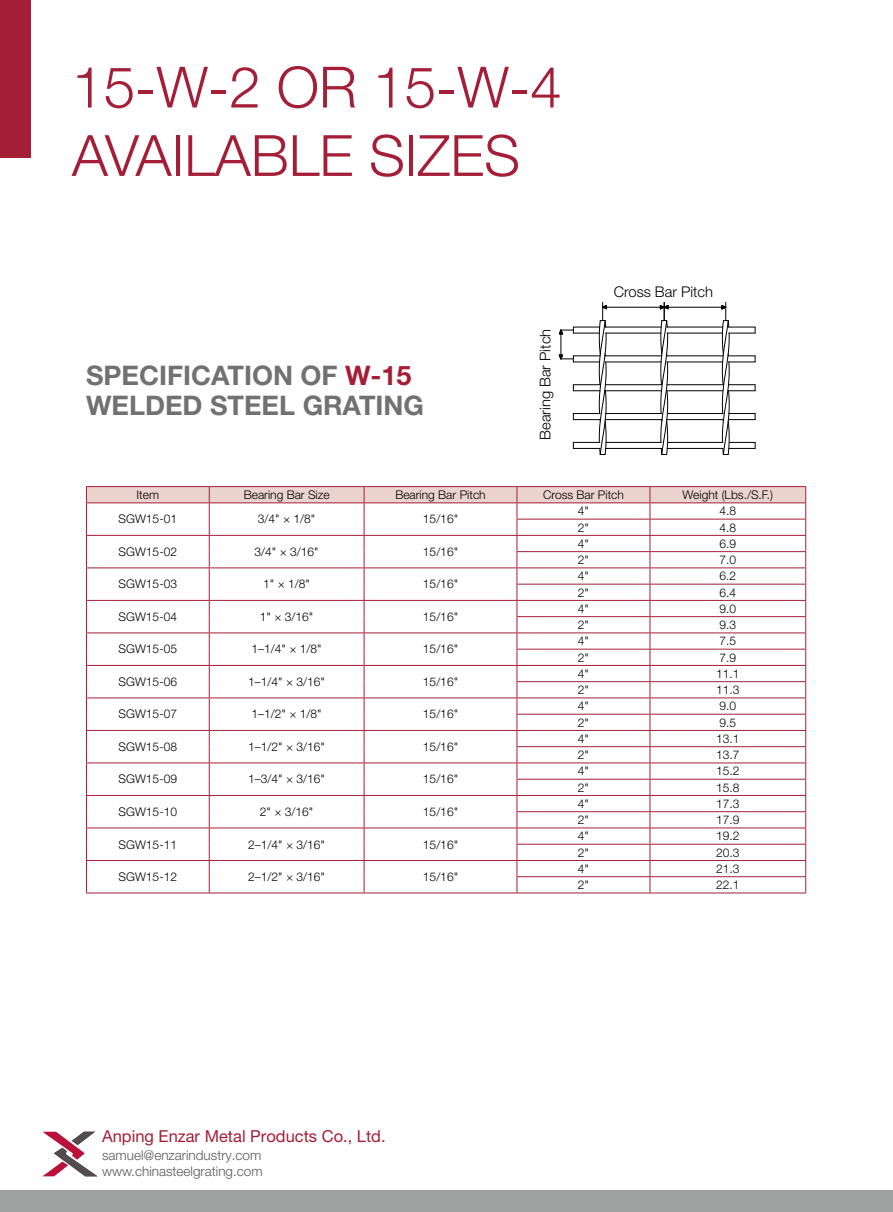
<style>
.page{position:relative;width:893px;height:1212px;background:#fff}
.page>*{position:absolute;margin:0;border:0;box-sizing:border-box;transform-origin:0 0}
.t1{font:300 57px/68.4px "Helvetica Neue LT Pro";color:#a51e37}
.t2{font:700 27px/30px "Helvetica Neue LT Pro";color:#727171}
.t3{font:16.5px "Helvetica Neue LT Pro";color:#a51e37}
.t4{font:300 14.7px "Helvetica Neue LT Pro";color:#000}
.t5{font:300 13.5px/16.2px "Helvetica Neue LT Pro";color:#5c5a5a}
.t6{font:300 12px "Helvetica Neue LT Pro";color:#000}
.s1{color:#a51e37}
</style>
<div class="page">
<div style="left:0;top:1191px;width:893px;height:21px;background:#9fa0a0"></div>
<div style="left:0;top:0;width:31px;height:158px;background:#a51e37"></div>
<svg style="left:43px;top:1131px;width:54px;height:45px"></svg>
<hr style="left:86px;top:486px;width:123px;height:1px;background:#a51e37">
<hr style="left:209px;top:486px;width:155px;height:1px;background:#a51e37">
<hr style="left:364px;top:486px;width:153px;height:1px;background:#a51e37">
<hr style="left:517px;top:486px;width:133px;height:1px;background:#a51e37">
<hr style="left:650px;top:486px;width:156px;height:1px;background:#a51e37">
<svg style="left:86px;top:487px;width:720px;height:405px"></svg>
<hr style="left:86px;top:892px;width:123px;height:1px;background:#a51e37">
<hr style="left:209px;top:892px;width:155px;height:1px;background:#a51e37">
<hr style="left:364px;top:892px;width:153px;height:1px;background:#a51e37">
<hr style="left:517px;top:892px;width:133px;height:1px;background:#a51e37">
<hr style="left:650px;top:892px;width:156px;height:1px;background:#a51e37">
<hr style="left:606px;top:448px;width:56px;height:1px;background:#000">
<hr style="left:667px;top:448px;width:56px;height:1px;background:#000">
<hr style="left:606px;top:442px;width:55px;height:1px;background:#000">
<hr style="left:668px;top:442px;width:55px;height:1px;background:#000">
<hr style="left:605px;top:419px;width:57px;height:1px;background:#000">
<hr style="left:667px;top:419px;width:56px;height:1px;background:#000">
<hr style="left:606px;top:413px;width:56px;height:1px;background:#000">
<hr style="left:667px;top:413px;width:56px;height:1px;background:#000">
<hr style="left:605px;top:390px;width:56px;height:1px;background:#000">
<hr style="left:667px;top:390px;width:56px;height:1px;background:#000">
<hr style="left:605px;top:384px;width:57px;height:1px;background:#000">
<hr style="left:667px;top:384px;width:56px;height:1px;background:#000">
<hr style="left:605px;top:362px;width:56px;height:1px;background:#000">
<hr style="left:667px;top:362px;width:56px;height:1px;background:#000">
<hr style="left:605px;top:355px;width:57px;height:1px;background:#000">
<hr style="left:667px;top:355px;width:56px;height:1px;background:#000">
<hr style="left:606px;top:333px;width:55px;height:1px;background:#000">
<hr style="left:667px;top:333px;width:55px;height:1px;background:#000">
<hr style="left:605px;top:327px;width:56px;height:1px;background:#000">
<hr style="left:667px;top:327px;width:56px;height:1px;background:#000">
<hr style="left:606px;top:307px;width:54px;height:1px;background:#000">
<hr style="left:668px;top:307px;width:54px;height:1px;background:#000">
<svg style="left:721px;top:302px;width:35px;height:153px"></svg>
<svg style="left:659px;top:302px;width:10px;height:153px"></svg>
<svg style="left:558px;top:302px;width:50px;height:153px"></svg>
<h1 class="t1" style="left:72px;top:52px;width:491px">15-W-2 OR 15-W-4<br>AVAILABLE SIZES</h1>
<h2 class="t2" style="left:86px;top:359px;width:339px">SPECIFICATION OF <span class="s1">W-15<br></span>WELDED STEEL GRATING</h2>
<p class="t4" style="left:536px;top:440px;width:113px;rotate:-90deg">Bearing Bar Pitch</p>
<p class="t4" style="left:614px;top:283px;width:101px">Cross Bar Pitch</p>
<p class="t6" style="left:137px;top:487px;width:24px">Item</p>
<p class="t6" style="left:244px;top:487px;width:87px">Bearing Bar Size</p>
<p class="t6" style="left:395px;top:487px;width:92px">Bearing Bar Pitch</p>
<p class="t6" style="left:543px;top:487px;width:82px">Cross Bar Pitch</p>
<p class="t6" style="left:683px;top:487px;width:92px">Weight (Lbs./S.F.)</p>
<p class="t6" style="left:119px;top:512px;width:60px">SGW15-01</p>
<p class="t6" style="left:258px;top:512px;width:59px">3/4" × 1/8"</p>
<p class="t6" style="left:423px;top:512px;width:37px">15/16"</p>
<p class="t6" style="left:578px;top:504px;width:13px">4"</p>
<p class="t6" style="left:719px;top:504px;width:18px">4.8</p>
<p class="t6" style="left:578px;top:520px;width:13px">2"</p>
<p class="t6" style="left:719px;top:520px;width:18px">4.8</p>
<p class="t6" style="left:119px;top:544px;width:60px">SGW15-02</p>
<p class="t6" style="left:255px;top:544px;width:66px">3/4" × 3/16"</p>
<p class="t6" style="left:423px;top:544px;width:37px">15/16"</p>
<p class="t6" style="left:119px;top:577px;width:60px">SGW15-03</p>
<p class="t6" style="left:263px;top:577px;width:48px">1" × 1/8"</p>
<p class="t6" style="left:423px;top:577px;width:37px">15/16"</p>
<p class="t6" style="left:119px;top:609px;width:60px">SGW15-04</p>
<p class="t6" style="left:260px;top:609px;width:55px">1" × 3/16"</p>
<p class="t6" style="left:423px;top:609px;width:37px">15/16"</p>
<p class="t6" style="left:119px;top:642px;width:60px">SGW15-05</p>
<p class="t6" style="left:252px;top:642px;width:72px">1–1/4" × 1/8"</p>
<p class="t6" style="left:423px;top:642px;width:37px">15/16"</p>
<p class="t6" style="left:119px;top:674px;width:60px">SGW15-06</p>
<p class="t6" style="left:248px;top:674px;width:78px">1–1/4" × 3/16"</p>
<p class="t6" style="left:423px;top:674px;width:37px">15/16"</p>
<p class="t6" style="left:119px;top:707px;width:60px">SGW15-07</p>
<p class="t6" style="left:252px;top:707px;width:72px">1–1/2" × 1/8"</p>
<p class="t6" style="left:423px;top:707px;width:37px">15/16"</p>
<p class="t6" style="left:119px;top:739px;width:60px">SGW15-08</p>
<p class="t6" style="left:248px;top:739px;width:78px">1–1/2" × 3/16"</p>
<p class="t6" style="left:423px;top:739px;width:37px">15/16"</p>
<p class="t6" style="left:119px;top:772px;width:60px">SGW15-09</p>
<p class="t6" style="left:248px;top:772px;width:78px">1–3/4" × 3/16"</p>
<p class="t6" style="left:423px;top:772px;width:37px">15/16"</p>
<p class="t6" style="left:119px;top:804px;width:60px">SGW15-10</p>
<p class="t6" style="left:260px;top:804px;width:55px">2" × 3/16"</p>
<p class="t6" style="left:423px;top:804px;width:37px">15/16"</p>
<p class="t6" style="left:119px;top:837px;width:60px">SGW15-11</p>
<p class="t6" style="left:248px;top:837px;width:78px">2–1/4" × 3/16"</p>
<p class="t6" style="left:423px;top:837px;width:37px">15/16"</p>
<p class="t6" style="left:119px;top:869px;width:60px">SGW15-12</p>
<p class="t6" style="left:248px;top:869px;width:78px">2–1/2" × 3/16"</p>
<p class="t6" style="left:423px;top:869px;width:37px">15/16"</p>
<h3 class="t3" style="left:102px;top:1126px;width:285px">Anping Enzar Metal Products Co., Ltd.</h3>
<p class="t5" style="left:102px;top:1146px;width:162px">samuel@enzarindustry.com www.chinasteelgrating.com</p>
<p class="t6" style="left:578px;top:536px;width:13px">4"</p>
<p class="t6" style="left:719px;top:536px;width:18px">6.9</p>
<p class="t6" style="left:578px;top:552px;width:13px">2"</p>
<p class="t6" style="left:719px;top:552px;width:18px">7.0</p>
<p class="t6" style="left:578px;top:569px;width:13px">4"</p>
<p class="t6" style="left:719px;top:569px;width:18px">6.2</p>
<p class="t6" style="left:578px;top:585px;width:13px">2"</p>
<p class="t6" style="left:719px;top:585px;width:18px">6.4</p>
<p class="t6" style="left:578px;top:601px;width:13px">4"</p>
<p class="t6" style="left:719px;top:601px;width:18px">9.0</p>
<p class="t6" style="left:578px;top:617px;width:13px">2"</p>
<p class="t6" style="left:719px;top:617px;width:18px">9.3</p>
<p class="t6" style="left:578px;top:634px;width:13px">4"</p>
<p class="t6" style="left:719px;top:634px;width:18px">7.5</p>
<p class="t6" style="left:578px;top:650px;width:13px">2"</p>
<p class="t6" style="left:719px;top:650px;width:18px">7.9</p>
<p class="t6" style="left:578px;top:666px;width:13px">4"</p>
<p class="t6" style="left:716px;top:666px;width:25px">11.1</p>
<p class="t6" style="left:578px;top:682px;width:13px">2"</p>
<p class="t6" style="left:716px;top:682px;width:25px">11.3</p>
<p class="t6" style="left:578px;top:699px;width:13px">4"</p>
<p class="t6" style="left:719px;top:699px;width:18px">9.0</p>
<p class="t6" style="left:578px;top:715px;width:13px">2"</p>
<p class="t6" style="left:719px;top:715px;width:18px">9.5</p>
<p class="t6" style="left:578px;top:731px;width:13px">4"</p>
<p class="t6" style="left:716px;top:731px;width:25px">13.1</p>
<p class="t6" style="left:578px;top:747px;width:13px">2"</p>
<p class="t6" style="left:716px;top:747px;width:25px">13.7</p>
<p class="t6" style="left:578px;top:764px;width:13px">4"</p>
<p class="t6" style="left:716px;top:764px;width:25px">15.2</p>
<p class="t6" style="left:578px;top:780px;width:13px">2"</p>
<p class="t6" style="left:716px;top:780px;width:25px">15.8</p>
<p class="t6" style="left:578px;top:796px;width:13px">4"</p>
<p class="t6" style="left:716px;top:796px;width:25px">17.3</p>
<p class="t6" style="left:578px;top:812px;width:13px">2"</p>
<p class="t6" style="left:716px;top:812px;width:25px">17.9</p>
<p class="t6" style="left:578px;top:829px;width:13px">4"</p>
<p class="t6" style="left:716px;top:829px;width:25px">19.2</p>
<p class="t6" style="left:578px;top:845px;width:13px">2"</p>
<p class="t6" style="left:716px;top:845px;width:25px">20.3</p>
<p class="t6" style="left:578px;top:861px;width:13px">4"</p>
<p class="t6" style="left:716px;top:861px;width:25px">21.3</p>
<p class="t6" style="left:578px;top:877px;width:13px">2"</p>
<p class="t6" style="left:716px;top:877px;width:25px">22.1</p>
</div>
